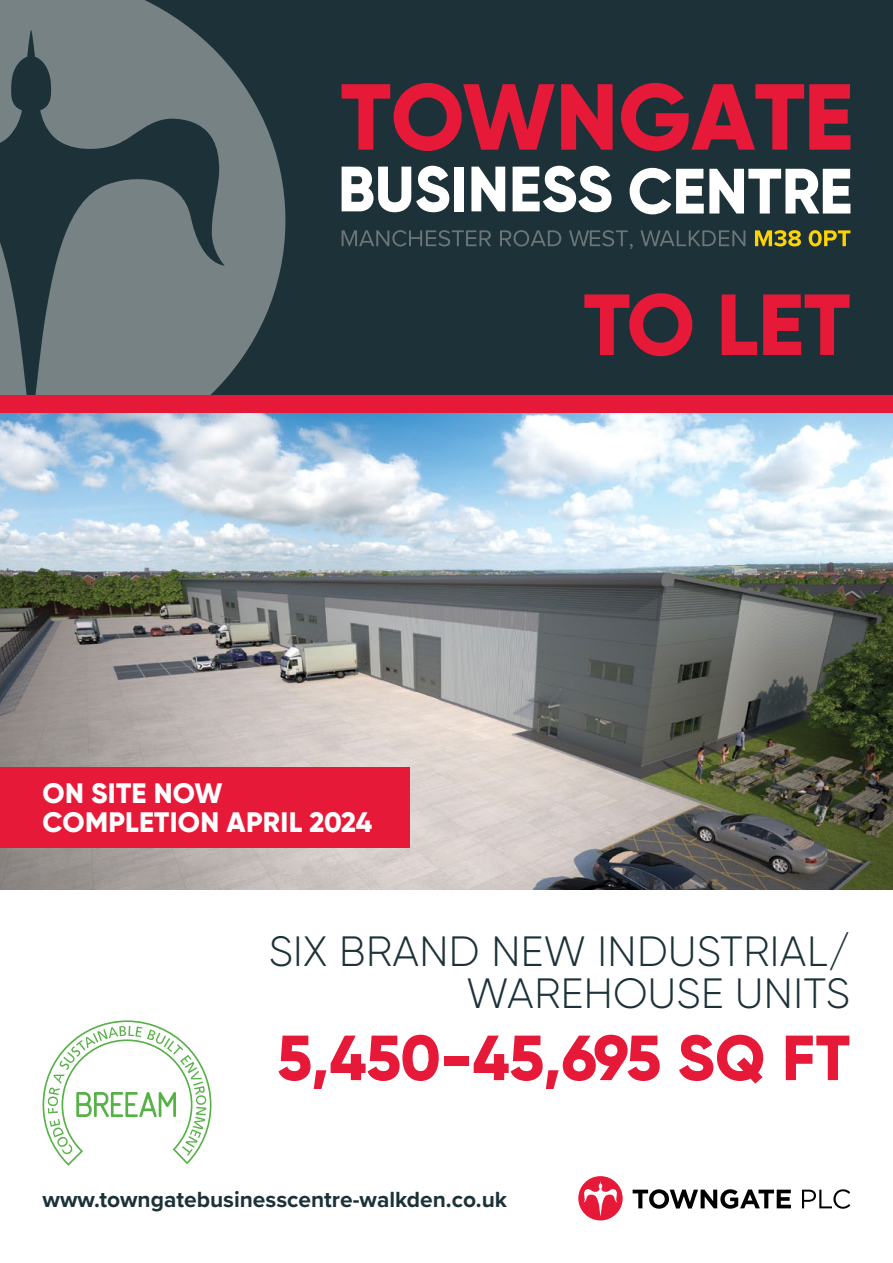
<style>
.page{position:relative;width:893px;height:1263px;background:#fff}
.page>*{position:absolute;margin:0;border:0;box-sizing:border-box;transform-origin:0 0}
.t1{font:800 86.4px "Gilroy";color:#e71939}
.t2{font:800 63.6px "Gilroy";color:#e71939}
.t3{font:300 42.3px/42.3px "Gilroy";letter-spacing:.01em;color:#1c3238;text-align:right}
.t4{font:800 28.2px/29px "Gilroy";letter-spacing:.01em;color:#fff}
.t5{font:700 22.8px "Proxima Nova";color:#1c3238}
</style>
<div class="page">
<img style="left:0;top:413px;width:893px;height:476px">
<div style="left:0;top:0;width:893px;height:395px;background:#1c3238"></div>
<svg style="left:0;top:0;width:285px;height:395px;fill:#778285"></svg>
<div style="left:578px;top:1176px;width:45px;height:44px;background:#e71939;border-radius:50%"></div>
<svg style="left:584px;top:1181px;width:33px;height:35px"></svg>
<svg style="left:633px;top:1189px;width:158px;height:20px"></svg>
<svg style="left:802px;top:1189px;width:48px;height:20px"></svg>
<div style="left:0;top:395px;width:893px;height:18px;background:#e71939"></div>
<div style="left:0;top:767px;width:409px;height:80px;background:#e71939"></div>
<svg style="left:342px;top:230px;width:149px;height:16px"></svg>
<svg style="left:500px;top:230px;width:61px;height:16px"></svg>
<svg style="left:569px;top:230px;width:64px;height:19px"></svg>
<svg style="left:640px;top:230px;width:105px;height:16px"></svg>
<svg style="left:755px;top:230px;width:46px;height:16px"></svg>
<svg style="left:809px;top:230px;width:41px;height:16px"></svg>
<svg style="left:342px;top:83px;width:213px;height:68px"></svg>
<svg style="left:561px;top:84px;width:52px;height:66px"></svg>
<svg style="left:621px;top:83px;width:229px;height:68px"></svg>
<svg style="left:630px;top:168px;width:220px;height:46px"></svg>
<svg style="left:342px;top:166px;width:107px;height:46px"></svg>
<div style="left:454px;top:167px;width:10px;height:44px;background:#fff"></div>
<svg style="left:471px;top:167px;width:34px;height:44px"></svg>
<svg style="left:513px;top:166px;width:98px;height:46px"></svg>
<svg style="left:43px;top:1020px;width:169px;height:146px"></svg>
<p class="t4" style="left:43px;top:779px;width:331px">ON SITE NOW<br>COMPLETION APRIL 2024</p>
<h1 class="t1" style="left:584px;top:270px;width:268px">TO LET</h1>
<h3 class="t3" style="left:269px;top:929px;width:583px">SIX BRAND NEW INDUSTRIAL/<br>WAREHOUSE UNITS</h3>
<h2 class="t2" style="left:277px;top:1018px;width:574px">5,450-45,695 SQ FT</h2>
<p class="t5" style="left:43px;top:1183px;width:466px">www.towngatebusinesscentre-walkden.co.uk</p>
</div>
